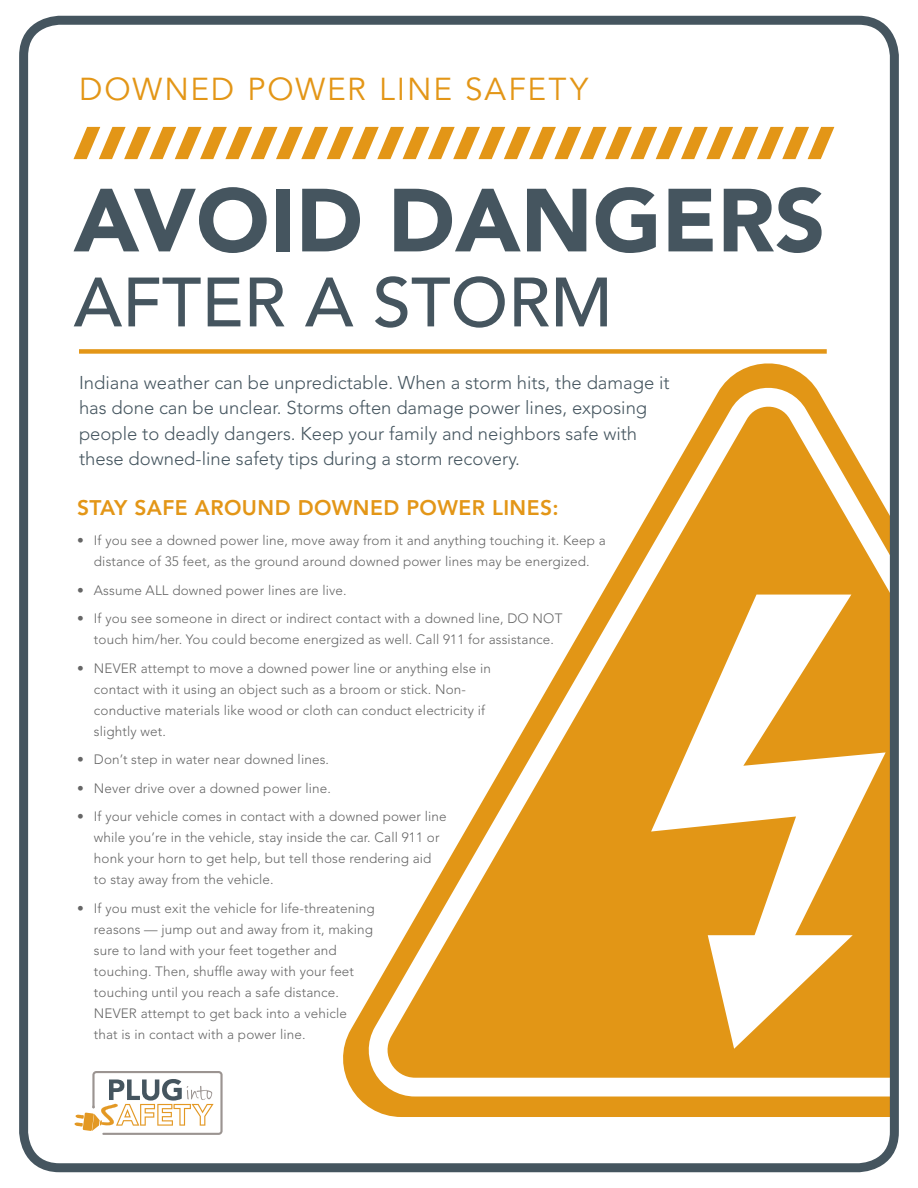
<style>
.page{position:relative;width:918px;height:1188px;background:#fff}
.page>*{position:absolute;margin:0;border:0;box-sizing:border-box;transform-origin:0 0}
.t1{font:900 88.5px "Avenir LT Std";color:#45555f}
.t2{font:500 69px "Avenir LT Std";color:#45555f}
.t3{font:31.5px "Avenir LT Std";letter-spacing:.06em;color:#e39617}
.t4{font:800 21px "Avenir LT Std";letter-spacing:.02em;color:#e39617}
.t5{font:300 18.45px/25.5px "Avenir LT Std";color:#45555f}
.t6{font:300 13.5px/21px "Avenir LT Std";letter-spacing:.01em;color:#666}
</style>
<div class="page">
<svg style="left:343px;top:363px;width:546px;height:754px"></svg>
<svg style="left:358px;top:366px;width:531px;height:740px"></svg>
<svg style="left:651px;top:595px;width:235px;height:365px;fill:#e29616"></svg>
<svg style="left:708px;top:935px;width:145px;height:114px"></svg>
<div style="left:19px;top:16px;width:880px;height:1156px;border:9px solid #45555f;border-radius:36px"></div>
<svg style="left:74px;top:127px;width:760px;height:32px"></svg>
<div style="left:79px;top:349px;width:748px;height:5px;background:#e39617"></div>
<svg style="left:75px;top:1071px;width:148px;height:64px"></svg>
<p class="t3" style="left:79px;top:72px;width:511px">DOWNED POWER LINE SAFETY</p>
<p class="t1" style="left:74px;top:167px;width:753px">AVOID DANGERS</p>
<p class="t2" style="left:74px;top:263px;width:541px">AFTER A STORM</p>
<p class="t5" style="left:79px;top:369px;width:592px">Indiana weather can be unpredictable. When a storm hits, the damage it has done can be unclear. Storms often damage power lines, exposing people to deadly dangers. Keep your family and neighbors safe with these downed-line safety tips during a storm recovery.</p>
<p class="t4" style="left:77px;top:495px;width:483px">STAY SAFE AROUND DOWNED POWER LINES:</p>
<p class="t6" style="left:77px;top:530px;width:530px;text-align:center">• If you see a downed power line, move away from it and anything touching it. Keep a distance of 35 feet, as the ground around downed power lines may be energized.</p>
<p class="t6" style="left:77px;top:580px;width:271px">• Assume ALL downed power lines are live.</p>
<p class="t6" style="left:94px;top:608px;width:470px;text-indent:-17px">• If you see someone in direct or indirect contact with a downed line, DO NOT touch him/her. You could become energized as well. Call 911 for assistance.</p>
<p class="t6" style="left:94px;top:658px;width:399px;text-indent:-17px">• NEVER attempt to move a downed power line or anything else in contact with it using an object such as a broom or stick. Non&shy;conductive materials like wood or cloth can conduct electricity if slightly wet.</p>
<p class="t6" style="left:77px;top:749px;width:253px">• Don’t step in water near downed lines.</p>
<p class="t6" style="left:77px;top:778px;width:255px">• Never drive over a downed power line.</p>
<p class="t6" style="left:94px;top:806px;width:354px;text-indent:-17px">• If your vehicle comes in contact with a downed power line while you’re in the vehicle, stay inside the car. Call 911 or honk your horn to get help, but tell those rendering aid to stay away from the vehicle.</p>
<p class="t6" style="left:94px;top:898px;width:282px;text-indent:-17px">• If you must exit the vehicle for life-threatening reasons — jump out and away from it, making sure to land with your feet together and touching. Then, shuffle away with your feet touching until you reach a safe distance.<br>NEVER attempt to get back into a vehicle<br>that is in contact with a power line.</p>
</div>
